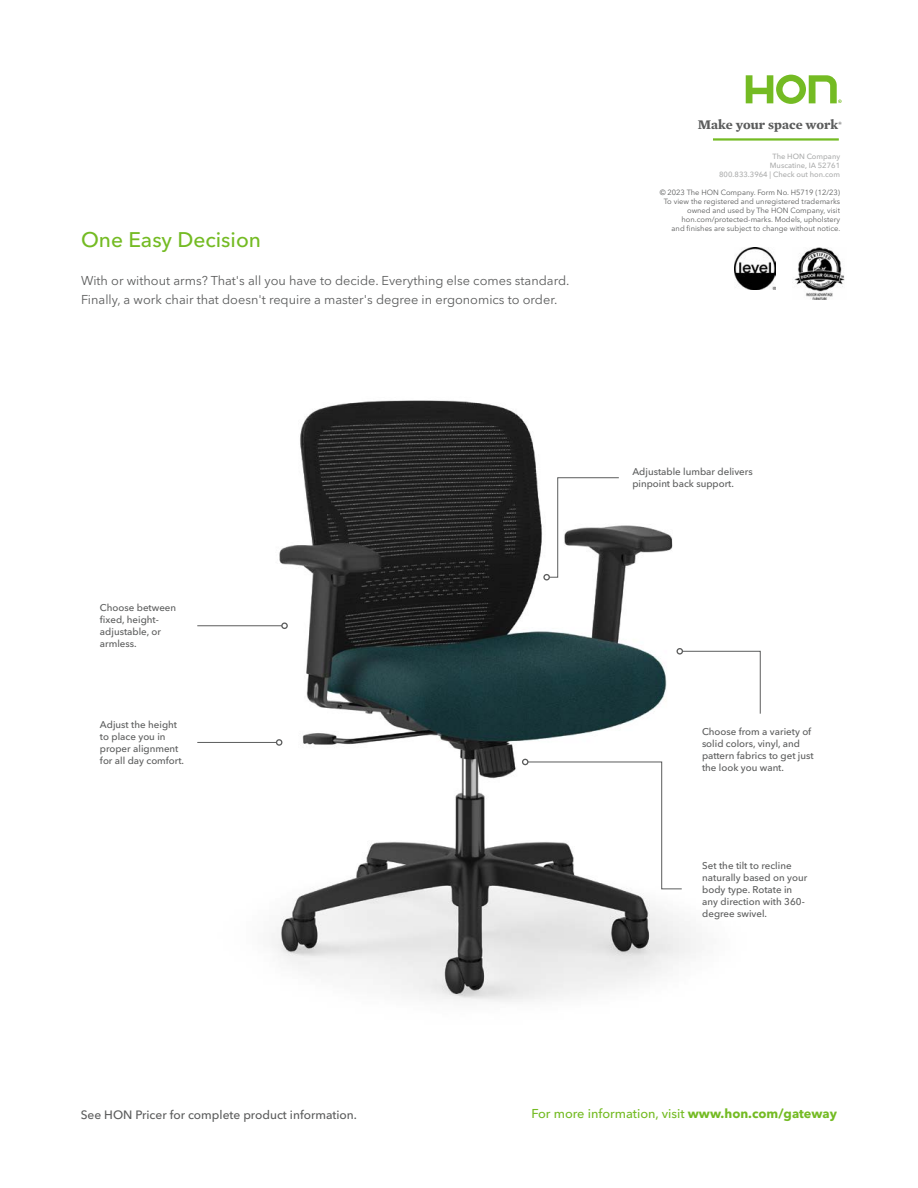
<style>
.page{position:relative;width:918px;height:1188px;background:#fff}
.page>*{position:absolute;margin:0;border:0;box-sizing:border-box;transform-origin:0 0}
.t1{font:500 21px "Avenir Next LT Pro";color:#74bb23}
.t2{font:700 13.5px "Mercury Text G1";color:#5b5c5c}
.t3{font:12.75px/19.5px "Avenir Next LT Pro";color:#5b5c5c}
.t4{font:500 12.75px "Avenir Next LT Pro";color:#74bb23}
.t5{font:500 12px "Avenir Next LT Pro";color:#5b5c5c}
.t6{font:500 9.75px/12px "Avenir Next LT Pro";color:#5b5c5c}
.t7{font:7.5px/9px "Avenir Next LT Pro";color:#5b5c5c;text-align:right}
.t8{font:500 7.5px/9px "Avenir Next LT Pro";color:#acadad;text-align:right}
.s1{color:#5c5d5d}
.s2{font-weight:700}
</style>
<div class="page">
<img style="left:208px;top:400px;width:524px;height:602px">
<img style="left:792px;top:248px;width:53px;height:51px">
<img style="left:734px;top:248px;width:42px;height:41px">
<svg style="left:527px;top:761px;width:155px;height:129px"></svg>
<div style="left:522px;top:759px;width:7px;height:6px;border:1px solid #5b5c5c;border-radius:50%"></div>
<hr style="left:197px;top:625px;width:85px;height:1px;background:#5b5c5c">
<div style="left:281px;top:622px;width:7px;height:7px;border:1px solid #5b5c5c;border-radius:50%"></div>
<hr style="left:197px;top:742px;width:80px;height:1px;background:#5b5c5c">
<div style="left:276px;top:739px;width:6px;height:7px;border:1px solid #5b5c5c;border-radius:50%"></div>
<svg style="left:682px;top:651px;width:79px;height:63px"></svg>
<div style="left:677px;top:648px;width:6px;height:7px;border:1px solid #5b5c5c;border-radius:50%"></div>
<svg style="left:549px;top:477px;width:71px;height:101px"></svg>
<div style="left:543px;top:574px;width:7px;height:6px;border:1px solid #5b5c5c;border-radius:50%"></div>
<svg style="left:746px;top:75px;width:96px;height:29px"></svg>
<hr style="left:713px;top:138px;width:126px;height:3px;background:#74bb23">
<h1 class="t1" style="left:81px;top:227px;width:182px">One Easy Decision</h1>
<h3 class="t3" style="left:81px;top:270px;width:490px">With or without arms? That's all you have to decide. Everything else comes standard.<br>Finally, a work chair that doesn't require a master's degree in ergonomics to order.</h3>
<h2 class="t2" style="left:698px;top:114px;width:145px">Make your space work<sup>®</sup></h2>
<p class="t8" style="left:719px;top:152px;width:122px">The HON Company<br>Muscatine, IA 52761<br>800.833.3964 | Check out hon.com</p>
<p class="t7" style="left:660px;top:188px;width:182px">© 2023 The HON Company. Form No. H5719 <span class="s1">(12/23)<br></span>To view the registered and unregistered trademarks owned and used by The HON Company, visit hon.com/protected-marks. Models, upholstery<br>and finishes are subject to change without notice.</p>
<p class="t6" style="left:100px;top:602px;width:78px">Choose between fixed, height&shy;adjustable, or armless.</p>
<p class="t6" style="left:100px;top:719px;width:86px">Adjust the height to place you in proper alignment for all day comfort.</p>
<p class="t6" style="left:632px;top:466px;width:122px">Adjustable lumbar delivers pinpoint back support.</p>
<p class="t6" style="left:702px;top:726px;width:113px">Choose from a variety of solid colors, vinyl, and pattern fabrics to get just the look you want.</p>
<p class="t6" style="left:702px;top:860px;width:107px">Set the tilt to recline naturally based on your body type. Rotate in any direction with 360- degree swivel.</p>
<p class="t5" style="left:81px;top:1108px;width:278px">See HON Pricer for complete product information.</p>
<h3 class="t4" style="left:532px;top:1106px;width:307px">For more information, visit <span class="s2">www.hon.com/gateway</span></h3>
</div>
